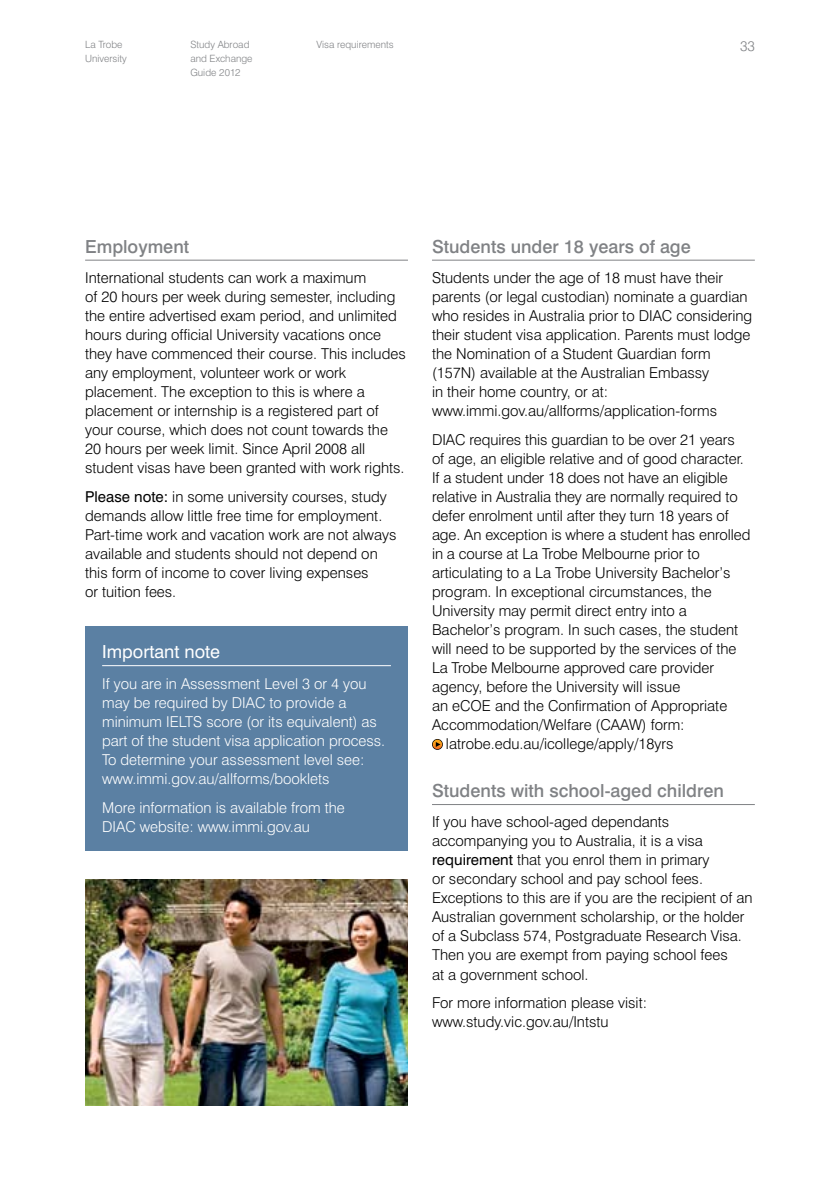
<style>
.page{position:relative;width:840px;height:1191px;background:#fff}
.page>*{position:absolute;margin:0;border:0;box-sizing:border-box;transform-origin:0 0}
.t1{font:500 18px "Swiss 721 BT";color:#808285}
.t2{font:18px "Swiss 721 BT";color:#fff}
.t3{font:300 15px/19px "Swiss 721 BT";color:#000}
.t4{font:300 15px/19px "Swiss 721 BT";color:#fff}
.t5{font:300 14px "Swiss 721 BT";color:#808285}
.t6{font:300 10px/14px "Swiss 721 BT";color:#808285}
.s1{font-weight:400}
</style>
<div class="page">
<hr style="left:432px;top:260px;width:322px;height:1px;background:#808285">
<hr style="left:432px;top:804px;width:322px;height:1px;background:#808285">
<svg style="left:432px;top:739px;width:10px;height:10px"></svg>
<hr style="left:85px;top:260px;width:323px;height:1px;background:#808285">
<div style="left:85px;top:626px;width:323px;height:224px;background:#5b80a3"></div>
<hr style="left:102px;top:665px;width:289px;height:1px;background:#fff">
<img style="left:85px;top:879px;width:323px;height:227px">
<p class="t6" style="left:85px;top:37px;width:43px">La Trobe<br>University</p>
<p class="t6" style="left:190px;top:37px;width:61px">Study Abroad</p>
<p class="t5" style="left:739px;top:37px;width:16px">33</p>
<p class="t6" style="left:316px;top:37px;width:79px">Visa requirements</p>
<p class="t6" style="left:190px;top:51px;width:64px">and Exchange<br>Guide 2012</p>
<p class="t1" style="left:85px;top:235px;width:105px">Employment</p>
<p class="t3" style="left:85px;top:268px;width:322px">International students can work a maximum<br>of 20 hours per week during semester, including the entire advertised exam period, and unlimited hours during official University vacations once they have commenced their course. This includes any employment, volunteer work or work placement. The exception to this is where a placement or internship is a registered part of your course, which does not count towards the 20 hours per week limit. Since April 2008 all student visas have been granted with work rights.</p>
<p class="t3" style="left:85px;top:487px;width:312px"><span class="s1">Please note:</span> in some university courses, study demands allow little free time for employment.<br>Part-time work and vacation work are not always available and students should not depend on this form of income to cover living expenses<br>or tuition fees.</p>
<p class="t2" style="left:102px;top:641px;width:119px">Important note</p>
<p class="t4" style="left:102px;top:673px;width:284px">If you are in Assessment Level 3 or 4 you may be required by DIAC to provide a minimum IELTS score (or its equivalent) as part of the student visa application process.<br>To determine your assessment level see: www.immi.gov.au/allforms/booklets</p>
<p class="t4" style="left:102px;top:797px;width:244px">More information is available from the<br>DIAC website: www.immi.gov.au</p>
<p class="t1" style="left:432px;top:235px;width:260px">Students under 18 years of age</p>
<p class="t3" style="left:432px;top:268px;width:321px">Students under the age of 18 must have their parents (or legal custodian) nominate a guardian who resides in Australia prior to DIAC considering their student visa application. Parents must lodge the Nomination of a Student Guardian form (157N) available at the Australian Embassy<br>in their home country, or at: www.immi.gov.au/allforms/application-forms</p>
<p class="t3" style="left:432px;top:430px;width:304px">DIAC requires this guardian to be over 21 years</p>
<p class="t3" style="left:432px;top:449px;width:313px">of age, an eligible relative and of good character.</p>
<p class="t3" style="left:432px;top:468px;width:297px">If a student under 18 does not have an eligible</p>
<p class="t3" style="left:432px;top:487px;width:307px">relative in Australia they are normally required to</p>
<p class="t3" style="left:432px;top:506px;width:298px">defer enrolment until after they turn 18 years of</p>
<p class="t3" style="left:432px;top:525px;width:320px">age. An exception is where a student has enrolled</p>
<p class="t3" style="left:432px;top:544px;width:269px">in a course at La Trobe Melbourne prior to</p>
<p class="t3" style="left:432px;top:563px;width:300px">articulating to a La Trobe University Bachelor’s</p>
<p class="t3" style="left:432px;top:582px;width:281px">program. In exceptional circumstances, the</p>
<p class="t3" style="left:432px;top:601px;width:256px">University may permit direct entry into a</p>
<p class="t3" style="left:432px;top:620px;width:307px">Bachelor’s program. In such cases, the student</p>
<p class="t3" style="left:432px;top:639px;width:306px">will need to be supported by the services of the</p>
<p class="t3" style="left:432px;top:658px;width:283px">La Trobe Melbourne approved care provider</p>
<p class="t3" style="left:432px;top:677px;width:250px">agency, before the University will issue</p>
<p class="t3" style="left:432px;top:696px;width:296px">an eCOE and the Confirmation of Appropriate</p>
<p class="t3" style="left:432px;top:715px;width:254px">Accommodation/Welfare (CAAW) form:</p>
<p class="t3" style="left:445px;top:734px;width:229px">latrobe.edu.au/icollege/apply/18yrs</p>
<p class="t1" style="left:432px;top:779px;width:293px">Students with school-aged children</p>
<p class="t3" style="left:432px;top:812px;width:322px">If you have school-aged dependants accompanying you to Australia, it is a visa <span class="s1">requirement</span> that you enrol them in primary<br>or secondary school and pay school fees.<br>Exceptions to this are if you are the recipient of an Australian government scholarship, or the holder of a Subclass 574, Postgraduate Research Visa.<br>Then you are exempt from paying school fees<br>at a government school.</p>
<p class="t3" style="left:432px;top:993px;width:216px">For more information please visit: www.study.vic.gov.au/Intstu</p>
</div>
